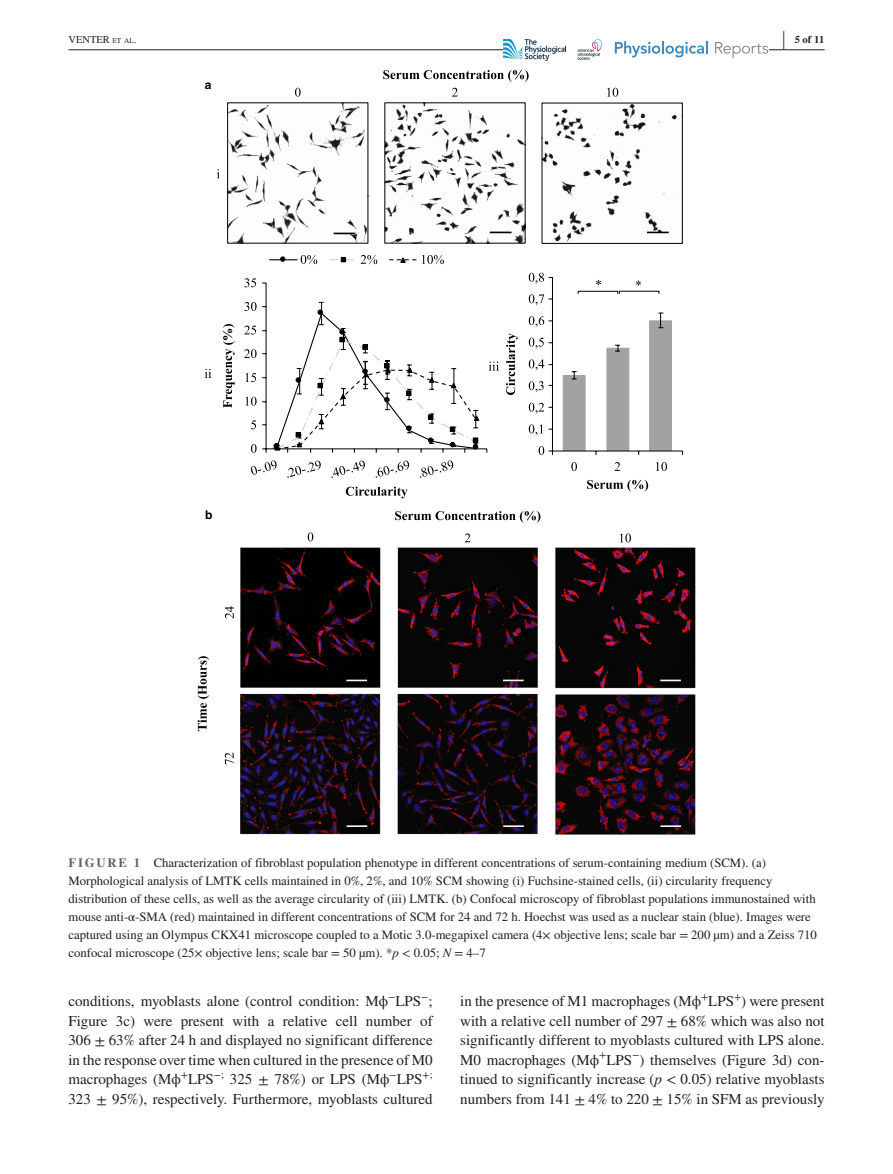
<style>
.page{position:relative;width:893px;height:1174px;background:#fff}
.page>*{position:absolute;margin:0;border:0;box-sizing:border-box;transform-origin:0 0}
.t1{font:700 25.95px "STIX";color:#231f20;scale:.36 1}
.t2{font:15px/19.5px "STIX";color:#231f20;text-align:justify}
.t3{font:12.75px/18px "STIX";color:#231f20}
.t4{font:700 12px "Helvetica";color:#000}
.t5{font:10.5px "STIX";color:#231f20}
.t6{font:10.5px "STIX";color:#231f20}
.t7{font:700 10.5px "STIX";color:#231f20}
.s1{font-size:7.35px}
.s2{font-weight:700;color:#636366}
.s3{font-style:italic}
</style>
<div class="page">
<hr style="left:68px;top:49px;width:756px;height:1px;background:#231f20">
<div style="left:504px;top:39px;width:264px;height:21px;background:#fff"></div>
<svg style="left:578px;top:39px;width:24px;height:21px"></svg>
<img style="left:504px;top:39px;width:61px;height:21px">
<svg style="left:615px;top:41px;width:93px;height:16px"></svg>
<svg style="left:715px;top:42px;width:53px;height:16px"></svg>
<img style="left:488px;top:129px;width:36px;height:112px">
<img style="left:544px;top:105px;width:133px;height:137px">
<div style="left:542px;top:103px;width:141px;height:141px;border:1px solid #000"></div>
<svg style="left:227px;top:102px;width:261px;height:351px"></svg>
<svg style="left:274px;top:302px;width:206px;height:149px"></svg>
<svg style="left:251px;top:444px;width:6px;height:9px"></svg>
<svg style="left:251px;top:420px;width:5px;height:9px"></svg>
<svg style="left:245px;top:397px;width:12px;height:9px"></svg>
<svg style="left:245px;top:373px;width:11px;height:9px"></svg>
<svg style="left:244px;top:349px;width:13px;height:9px"></svg>
<svg style="left:244px;top:325px;width:12px;height:9px"></svg>
<svg style="left:244px;top:302px;width:13px;height:9px"></svg>
<svg style="left:244px;top:278px;width:12px;height:9px"></svg>
<svg style="left:251px;top:460px;width:26px;height:15px"></svg>
<svg style="left:287px;top:460px;width:34px;height:18px"></svg>
<svg style="left:331px;top:460px;width:34px;height:18px"></svg>
<svg style="left:376px;top:460px;width:33px;height:18px"></svg>
<svg style="left:420px;top:460px;width:33px;height:18px"></svg>
<svg style="left:223px;top:324px;width:12px;height:84px"></svg>
<svg style="left:346px;top:487px;width:62px;height:11px"></svg>
<svg style="left:270px;top:255px;width:47px;height:9px"></svg>
<svg style="left:329px;top:257px;width:25px;height:5px"></svg>
<svg style="left:361px;top:255px;width:16px;height:9px"></svg>
<svg style="left:389px;top:256px;width:27px;height:7px"></svg>
<svg style="left:422px;top:255px;width:22px;height:9px"></svg>
<svg style="left:562px;top:313px;width:110px;height:142px"></svg>
<hr style="left:552px;top:450px;width:131px;height:1px;background:#000">
<hr style="left:552px;top:277px;width:1px;height:174px;background:#000">
<svg style="left:539px;top:446px;width:14px;height:9px"></svg>
<svg style="left:529px;top:424px;width:14px;height:11px"></svg>
<svg style="left:529px;top:403px;width:23px;height:11px"></svg>
<svg style="left:529px;top:381px;width:23px;height:11px"></svg>
<svg style="left:529px;top:359px;width:23px;height:11px"></svg>
<svg style="left:529px;top:337px;width:23px;height:12px"></svg>
<svg style="left:529px;top:316px;width:23px;height:11px"></svg>
<svg style="left:529px;top:294px;width:23px;height:11px"></svg>
<svg style="left:529px;top:273px;width:23px;height:11px"></svg>
<svg style="left:571px;top:462px;width:49px;height:9px"></svg>
<svg style="left:656px;top:462px;width:11px;height:9px"></svg>
<svg style="left:506px;top:333px;width:12px;height:62px"></svg>
<svg style="left:587px;top:480px;width:61px;height:11px"></svg>
<hr style="left:578px;top:291px;width:40px;height:1px;background:#000">
<hr style="left:619px;top:291px;width:40px;height:1px;background:#000">
<svg style="left:452px;top:88px;width:166px;height:9px"></svg>
<svg style="left:295px;top:88px;width:6px;height:9px"></svg>
<svg style="left:383px;top:70px;width:146px;height:12px"></svg>
<svg style="left:217px;top:169px;width:3px;height:9px"></svg>
<svg style="left:205px;top:369px;width:6px;height:9px"></svg>
<svg style="left:489px;top:361px;width:10px;height:9px"></svg>
<svg style="left:334px;top:233px;width:21px;height:1px"></svg>
<svg style="left:490px;top:232px;width:21px;height:1px"></svg>
<svg style="left:647px;top:232px;width:22px;height:1px"></svg>
<svg style="left:636px;top:280px;width:5px;height:6px"></svg>
<svg style="left:596px;top:280px;width:5px;height:5px"></svg>
<svg style="left:465px;top:533px;width:166px;height:9px"></svg>
<svg style="left:308px;top:532px;width:5px;height:9px"></svg>
<svg style="left:225px;top:606px;width:9px;height:12px"></svg>
<img style="left:240px;top:547px;width:455px;height:287px">
<svg style="left:225px;top:752px;width:9px;height:12px"></svg>
<svg style="left:395px;top:511px;width:145px;height:11px"></svg>
<svg style="left:198px;top:656px;width:11px;height:75px"></svg>
<hr style="left:347px;top:825px;width:20px;height:2px;background:#f3f3f3">
<hr style="left:503px;top:825px;width:21px;height:2px;background:#f3f3f3">
<hr style="left:660px;top:825px;width:21px;height:2px;background:#f3f3f3">
<hr style="left:346px;top:679px;width:21px;height:2px;background:#f3f3f3">
<hr style="left:503px;top:679px;width:21px;height:2px;background:#f3f3f3">
<hr style="left:660px;top:679px;width:21px;height:2px;background:#f3f3f3">
<h1 class="t1" style="left:783px;top:24px;width:7px">|</h1>
<p class="t5" style="left:68px;top:32px;width:70px">VENTER <span class="s1">et al</span>.</p>
<p class="t7" style="left:795px;top:33px;width:31px">5 of 11</p>
<p class="t4" style="left:205px;top:77px;width:8px">a</p>
<p class="t4" style="left:205px;top:508px;width:9px">b</p>
<p class="t3" style="left:68px;top:854px;width:750px"><span class="s2">FIGURE 1</span> Characterization of fibroblast population phenotype in different concentrations of serum-containing medium (SCM). (a)<br>Morphological analysis of LMTK cells maintained in 0%, 2%, and 10% SCM showing (i) Fuchsine-stained cells, (ii) circularity frequency distribution of these cells, as well as the average circularity of (iii) LMTK. (b) Confocal microscopy of fibroblast populations immunostained with mouse anti-α-SMA (red) maintained in different concentrations of SCM for 24 and 72 h. Hoechst was used as a nuclear stain (blue). Images were captured using an Olympus CKX41 microscope coupled to a Motic 3.0-megapixel camera (4× objective lens; scale bar = 200 µm) and a Zeiss 710 confocal microscope (25× objective lens; scale bar = 50 µm). *<span class="s3">p</span> &lt; 0.05; <span class="s3">N</span> = 4–7</p>
<p class="t2" style="left:68px;top:992px;width:321px">conditions, myoblasts alone (control condition: Mϕ</p>
<p class="t2" style="left:395px;top:992px;width:27px">LPS</p>
<p class="t2" style="left:68px;top:992px;width:366px;text-indent:360px">; Figure 3c) were present with a relative cell number of 306 ± 63% after 24 h and displayed no significant difference in the response over time when cultured in the presence of M0 macrophages (Mϕ</p>
<p class="t6" style="left:181px;top:1067px;width:9px">+</p>
<p class="t2" style="left:188px;top:1070px;width:27px">LPS</p>
<p class="t6" style="left:214px;top:1067px;width:12px">−;</p>
<p class="t2" style="left:230px;top:1070px;width:161px">325 ± 78%) or LPS (Mϕ</p>
<p class="t2" style="left:397px;top:1070px;width:27px">LPS</p>
<p class="t6" style="left:423px;top:1067px;width:12px">+;</p>
<p class="t2" style="left:68px;top:1090px;width:366px">323 ± 95%), respectively. Furthermore, myoblasts cultured</p>
<p class="t2" style="left:460px;top:992px;width:242px">in the presence of M1 macrophages (Mϕ</p>
<p class="t6" style="left:701px;top:989px;width:9px">+</p>
<p class="t2" style="left:708px;top:992px;width:27px">LPS</p>
<p class="t6" style="left:734px;top:989px;width:9px">+</p>
<p class="t2" style="left:460px;top:992px;width:366px;text-indent:281px">) were present with a relative cell number of 297 ± 68% which was also not significantly different to myoblasts cultured with LPS alone.<br>M0 macrophages (Mϕ</p>
<p class="t6" style="left:599px;top:1047px;width:9px">+</p>
<p class="t2" style="left:606px;top:1051px;width:27px">LPS</p>
<p class="t6" style="left:632px;top:1047px;width:9px">−</p>
<p class="t2" style="left:460px;top:1051px;width:366px;text-indent:179px">) themselves (Figure 3d) con&shy;tinued to significantly increase (<span class="s3">p</span> &lt; 0.05) relative myoblasts numbers from 141 ± 4% to 220 ± 15% in SFM as previously</p>
</div>
